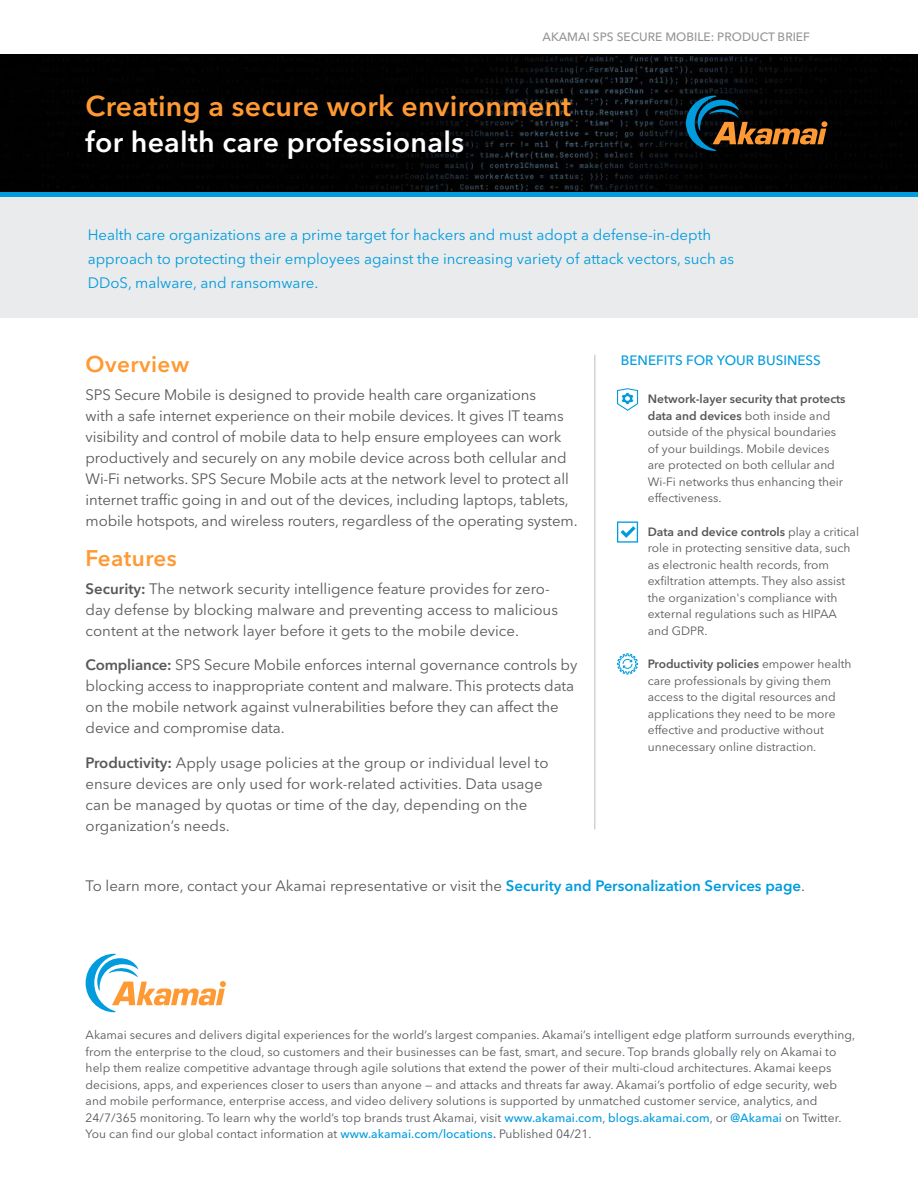
<style>
.page{position:relative;width:918px;height:1188px;background:#fff}
.page>*{position:absolute;margin:0;border:0;box-sizing:border-box;transform-origin:0 0}
.t1{font:600 28.5px "Avenir Next LT Pro";letter-spacing:.01em;color:#f93}
.t2{font:600 28.5px "Avenir Next LT Pro";letter-spacing:.01em;color:#fff}
.t3{font:600 22.5px "Avenir Next LT Pro";letter-spacing:.02em;color:#f93}
.t4{font:15px/21px "Avenir Next LT Pro";letter-spacing:-.01em;color:#58595b}
.t5{font:15px/24px "Avenir Next LT Pro";color:#009cde}
.t6{font:500 13.5px "Avenir Next LT Pro";color:#009cde}
.t7{font:12px/16.5px "Avenir Next LT Pro";letter-spacing:.005em;color:#54565b}
.t8{font:12px/16.5px "Avenir Next LT Pro";color:#57585a}
.t9{font:500 12px "Avenir Next LT Pro";color:#939597}
.s1{font-weight:600}
.s2{font-weight:600;color:#009cde}
.s3{font-weight:500;color:#009cde}
.s4{font-weight:500}
</style>
<div class="page">
<img style="left:0;top:54px;width:918px;height:138px">
<div style="left:0;top:192px;width:918px;height:6px;background:#009cde"></div>
<div style="left:0;top:198px;width:918px;height:120px;background:#eaebec"></div>
<svg style="left:686px;top:96px;width:141px;height:55px;background:#2c2b21"></svg>
<hr style="left:594px;top:355px;width:2px;height:474px;background:#d1d2d4">
<svg style="left:617px;top:653px;width:21px;height:22px"></svg>
<svg style="left:617px;top:388px;width:21px;height:23px"></svg>
<svg style="left:86px;top:954px;width:140px;height:58px"></svg>
<svg style="left:617px;top:521px;width:21px;height:22px"></svg>
<p class="t9" style="left:542px;top:30px;width:269px">AKAMAI SPS SECURE MOBILE: PRODUCT BRIEF</p>
<h1 class="t1" style="left:86px;top:94px;width:487px">Creating a secure work environment</h1>
<h1 class="t2" style="left:86px;top:130px;width:380px">for health care professionals</h1>
<p class="t5" style="left:88px;top:224px;width:648px">Health care organizations are a prime target for hackers and must adopt a defense-in-depth approach to protecting their employees against the increasing variety of attack vectors, such as<br>DDoS, malware, and ransomware.</p>
<h2 class="t3" style="left:86px;top:355px;width:105px">Overview</h2>
<p class="t4" style="left:86px;top:385px;width:493px">SPS Secure Mobile is designed to provide health care organizations<br>with a safe internet experience on their mobile devices. It gives IT teams visibility and control of mobile data to help ensure employees can work productively and securely on any mobile device across both cellular and Wi-Fi networks. SPS Secure Mobile acts at the network level to protect all internet traffic going in and out of the devices, including laptops, tablets, mobile hotspots, and wireless routers, regardless of the operating system.</p>
<h2 class="t3" style="left:86px;top:549px;width:93px">Features</h2>
<p class="t4" style="left:86px;top:579px;width:474px"><span class="s1">Security:</span> The network security intelligence feature provides for zero&shy;day defense by blocking malware and preventing access to malicious content at the network layer before it gets to the mobile device.</p>
<p class="t4" style="left:86px;top:656px;width:493px"><span class="s1">Compliance:</span> SPS Secure Mobile enforces internal governance controls by blocking access to inappropriate content and malware. This protects data on the mobile network against vulnerabilities before they can affect the device and compromise data.</p>
<p class="t4" style="left:86px;top:753px;width:464px"><span class="s1">Productivity:</span> Apply usage policies at the group or individual level to ensure devices are only used for work-related activities. Data usage can be managed by quotas or time of the day, depending on the organization’s needs.</p>
<p class="t6" style="left:621px;top:355px;width:202px">BENEFITS FOR YOUR BUSINESS</p>
<p class="t8" style="left:648px;top:392px;width:199px"><span class="s1">Network-layer security that protects data and devices</span> both inside and outside of the physical boundaries of your buildings. Mobile devices are protected on both cellular and<br>Wi-Fi networks thus enhancing their effectiveness.</p>
<p class="t8" style="left:648px;top:524px;width:213px"><span class="s1">Data and device controls</span> play a critical role in protecting sensitive data, such as electronic health records, from exfiltration attempts. They also assist the organization's compliance with external regulations such as HIPAA and GDPR.</p>
<p class="t8" style="left:648px;top:657px;width:205px"><span class="s1">Productivity policies</span> empower health care professionals by giving them access to the digital resources and applications they need to be more effective and productive without unnecessary online distraction.</p>
<p class="t4" style="left:86px;top:876px;width:721px">To learn more, contact your Akamai representative or visit the <span class="s2">Security and Personalization Services page</span>.</p>
<p class="t7" style="left:86px;top:1028px;width:771px">Akamai secures and delivers digital experiences for the world’s largest companies. Akamai’s intelligent edge platform surrounds everything, from the enterprise to the cloud, so customers and their businesses can be fast, smart, and secure. Top brands globally rely on Akamai to help them realize competitive advantage through agile solutions that extend the power of their multi-cloud architectures. Akamai keeps decisions, apps, and experiences closer to users than anyone — and attacks and threats far away. Akamai’s portfolio of edge security, web and mobile performance, enterprise access, and video delivery solutions is supported by unmatched customer service, analytics, and 24/7/365 monitoring. To learn why the world’s top brands trust Akamai, visit <span class="s3">www.akamai.com</span>, <span class="s3">blogs.akamai.com</span>, or <span class="s3">@Akamai</span> on Twitter.<br>You can find our global contact information at <span class="s3">www.akamai.com/locations</span><span class="s4">.</span> Published 04/21.</p>
</div>
